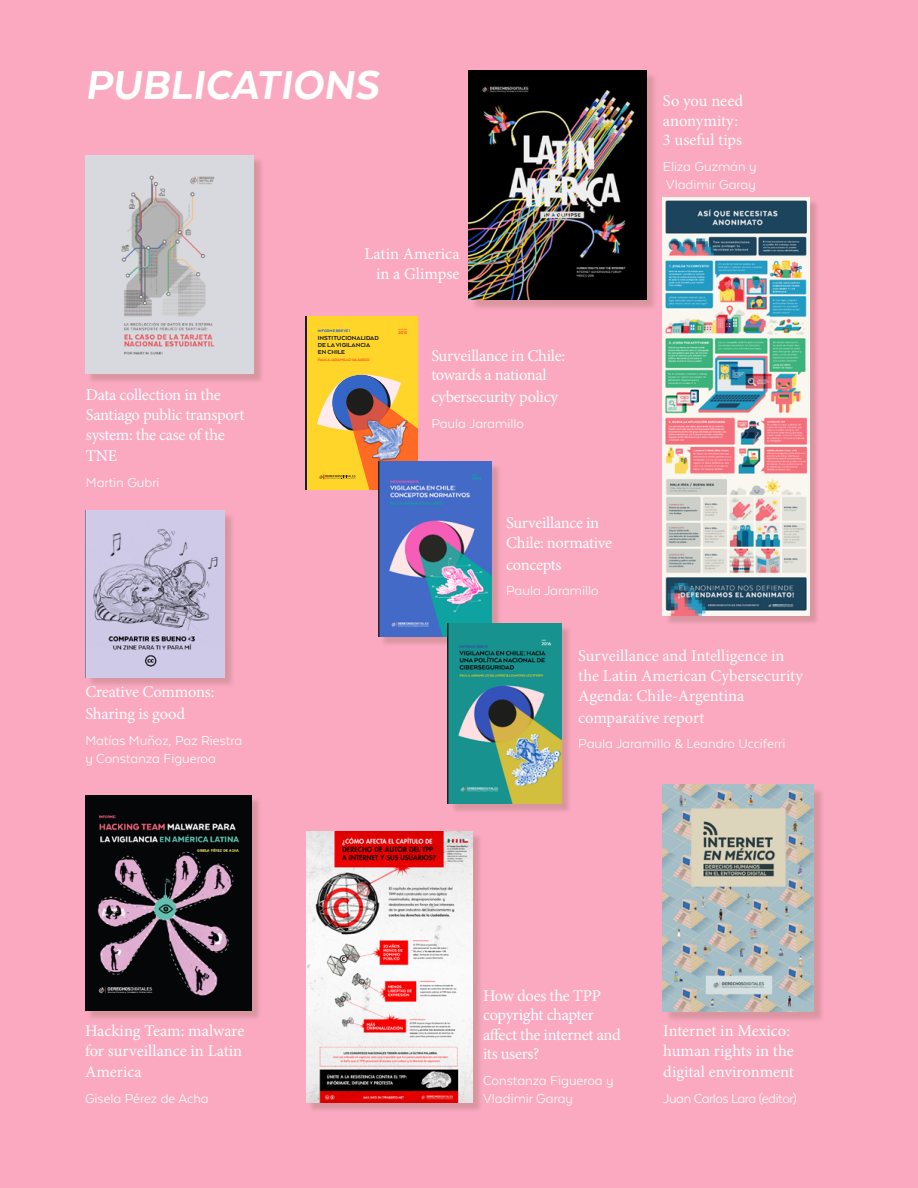
<style>
.page{position:relative;width:918px;height:1188px;background:#fba9c1}
.page>*{position:absolute;margin:0;border:0;box-sizing:border-box;transform-origin:0 0}
.t1{font:italic 800 46.5px "Texta Alt";color:#fff}
.t2{font:16.5px/19.8px "Minion Pro";letter-spacing:-.01em;color:#fff}
.t3{font:15px/18px "Texta Alt";color:#fff}
.t4{font:15px "Texta Alt";letter-spacing:-.03em;color:#fff}
.t5{font:800 6.75px/7.1px "Arquitecta";color:#1d1d1b}
.t6{font:800 4.65px "Arquitecta";color:#ff5024}
.t7{font:800 4.05px "Arquitecta";color:#ff5024}
.t8{font:900 4.05px "Arquitecta";color:#3366c7}
.t9{font:800 1.8px "Arquitecta";letter-spacing:-.02em;color:#ff5024}
</style>
<div class="page">
<div style="left:665px;top:787px;width:160px;height:236px;background:#7a5d44;opacity:.26"></div>
<img style="left:663px;top:785px;width:150px;height:226px">
<div style="left:87px;top:797px;width:175px;height:224px;background:#7a5d44;opacity:.26"></div>
<img style="left:85px;top:795px;width:167px;height:216px">
<div style="left:665px;top:199px;width:155px;height:427px;background:#7a5d44;opacity:.26"></div>
<img style="left:663px;top:197px;width:146px;height:418px">
<div style="left:86px;top:511px;width:150px;height:177px;background:#7a5d44;opacity:.26"></div>
<img style="left:85px;top:510px;width:139px;height:168px">
<div style="left:308px;top:834px;width:175px;height:279px;background:#7a5d44;opacity:.26"></div>
<img style="left:306px;top:832px;width:167px;height:271px">
<div style="left:87px;top:157px;width:177px;height:227px;background:#7a5d44;opacity:.26"></div>
<img style="left:85px;top:155px;width:169px;height:219px">
<div style="left:470px;top:72px;width:188px;height:239px;background:#7a5d44;opacity:.26"></div>
<img style="left:469px;top:70px;width:177px;height:230px">
<div style="left:307px;top:316px;width:110px;height:174px;background:#ffd529"></div>
<svg style="left:317px;top:374px;width:100px;height:116px"></svg>
<div style="left:346px;top:388px;width:28px;height:28px;background:#1d1d1b;border-radius:50%"></div>
<img style="left:361px;top:417px;width:47px;height:46px">
<hr style="left:305px;top:316px;width:2px;height:174px;background:#1d1d1b">
<div style="left:381px;top:464px;width:121px;height:183px;background:#7a5d44;opacity:.26"></div>
<img style="left:379px;top:462px;width:113px;height:175px">
<div style="left:450px;top:626px;width:122px;height:188px;background:#7a5d44;opacity:.26"></div>
<img style="left:448px;top:623px;width:113px;height:181px">
<h1 class="t1" style="left:85px;top:61px;width:295px">PUBLICATIONS</h1>
<p class="t2" style="left:86px;top:385px;width:160px">Data collection in the<br>Santiago public transport system: the case of the</p>
<p class="t2" style="left:86px;top:446px;width:33px">TNE</p>
<p class="t3" style="left:86px;top:473px;width:75px">Martin Gubri</p>
<p class="t2" style="left:365px;top:244px;width:97px;text-align:right">Latin America in a Glimpse</p>
<p class="t8" style="left:318px;top:328px;width:34px">INFORME BREVE 1</p>
<p class="t5" style="left:318px;top:334px;width:63px">INSTITUCIONALIDAD<br>DE LA VIGILANCIA<br>EN CHILE</p>
<p class="t7" style="left:318px;top:358px;width:53px">PAULA JARAMILLO GAJARDO</p>
<p class="t9" style="left:398px;top:329px;width:11px">NOVIEMBRE</p>
<p class="t6" style="left:398px;top:330px;width:11px">2015</p>
<p class="t2" style="left:431px;top:346px;width:135px">Surveillance in Chile: towards a national</p>
<p class="t2" style="left:431px;top:387px;width:128px">cybersecurity policy</p>
<p class="t3" style="left:431px;top:414px;width:94px">Paula Jaramillo</p>
<p class="t2" style="left:506px;top:513px;width:107px">Surveillance in<br>Chile: normative</p>
<p class="t2" style="left:506px;top:555px;width:57px">concepts</p>
<p class="t3" style="left:506px;top:582px;width:94px">Paula Jaramillo</p>
<p class="t2" style="left:663px;top:91px;width:82px">So you need anonymity:<br>3 useful tips</p>
<p class="t3" style="left:663px;top:157px;width:95px">Eliza Guzmán y<br>Vladimir Garay</p>
<p class="t2" style="left:85px;top:681px;width:131px;line-height:21.6px">Creative Commons:<br>Sharing is good</p>
<p class="t3" style="left:85px;top:731px;width:158px">Matías Muñoz, Paz Riestra y Constanza Figueroa</p>
<p class="t2" style="left:85px;top:1021px;width:161px">Hacking Team: malware for surveillance in Latin</p>
<p class="t2" style="left:85px;top:1062px;width:58px">America</p>
<p class="t3" style="left:85px;top:1089px;width:125px">Gisela Pérez de Acha</p>
<p class="t2" style="left:578px;top:646px;width:226px">Surveillance and Intelligence in the Latin American Cybersecurity<br>Agenda: Chile-Argentina</p>
<p class="t2" style="left:578px;top:708px;width:128px">comparative report</p>
<p class="t3" style="left:578px;top:735px;width:209px">Paula Jaramillo &amp; Leandro Ucciferri</p>
<p class="t2" style="left:483px;top:986px;width:139px">How does the TPP copyright chapter affect the internet and its users?</p>
<p class="t3" style="left:483px;top:1071px;width:132px">Constanza Figueroa y<br>Vladimir Garay</p>
<p class="t2" style="left:663px;top:1021px;width:132px">Internet in Mexico: human rights in the</p>
<p class="t2" style="left:663px;top:1062px;width:132px">digital environment</p>
<p class="t4" style="left:663px;top:1091px;width:135px">Juan Carlos Lara (editor)</p>
</div>
